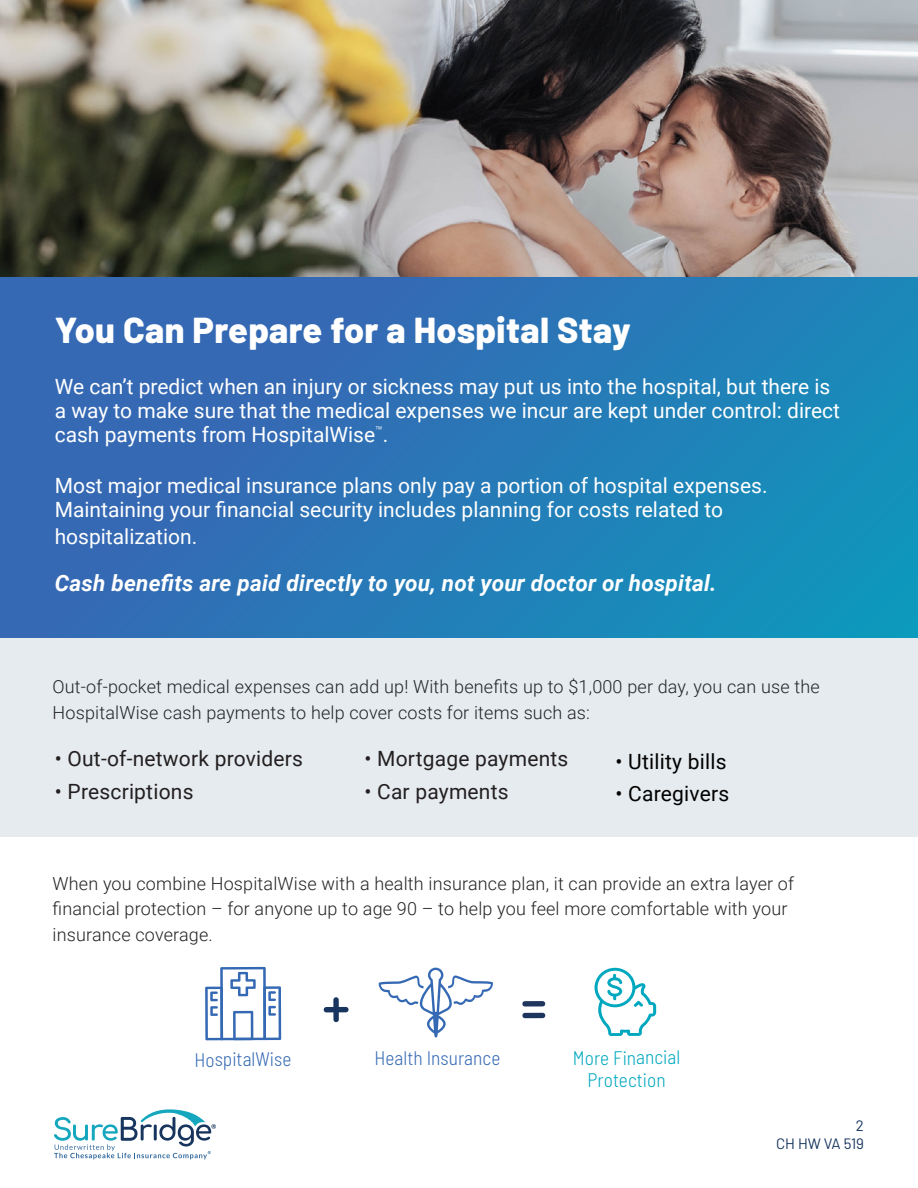
<style>
.page{position:relative;width:918px;height:1188px;background:#fff}
.page>*{position:absolute;margin:0;border:0;box-sizing:border-box;transform-origin:0 0}
.t1{font:700 52.5px "Comfortaa";color:#17355e}
.t2{font:700 52.5px "Comfortaa";color:#1e355e}
.t3{font:800 36px "Barlow";letter-spacing:.01em;color:#fff}
.t4{font:italic 700 22.5px "Roboto";letter-spacing:.01em;color:#fff}
.t5{font:21px/24px "Roboto";color:#fff}
.t6{font:21px "Roboto";letter-spacing:.01em;color:#231f20}
.t7{font:21px "Roboto";letter-spacing:.01em;color:#000}
.t8{font:300 semi-condensed 19.5px "Barlow";letter-spacing:-.005em;color:#3569b4}
.t9{font:300 semi-condensed 19.5px/22.5px "Barlow";letter-spacing:-.005em;color:#00a8bf;text-align:center}
.t10{font:300 18px/25.5px "Roboto";letter-spacing:.01em;color:#222325}
.t11{font:15px "Barlow";color:#17355e}
</style>
<div class="page">
<svg style="left:54px;top:1109px;width:162px;height:50px"></svg>
<div style="left:0;top:637px;width:918px;height:200px;background:#e6ebef"></div>
<div style="left:0;top:275px;width:918px;height:362px;background:linear-gradient(to right,#3a63b3,#158fbb)"></div>
<img style="left:0;top:0;width:918px;height:276px">
<svg style="left:379px;top:968px;width:114px;height:69px"></svg>
<svg style="left:594px;top:968px;width:62px;height:68px"></svg>
<svg style="left:205px;top:967px;width:76px;height:73px"></svg>
<p class="t3" style="left:55px;top:307px;width:578px">You Can Prepare for a Hospital Stay</p>
<p class="t5" style="left:55px;top:373px;width:787px">We can’t predict when an injury or sickness may put us into the hospital, but there is a way to make sure that the medical expenses we incur are kept under control: direct cash payments from HospitalWise<sup>™</sup>.</p>
<p class="t5" style="left:55px;top:472px;width:714px">Most major medical insurance plans only pay a portion of hospital expenses.<br>Maintaining your financial security includes planning for costs related to</p>
<p class="t5" style="left:55px;top:523px;width:144px">hospitalization.</p>
<p class="t4" style="left:55px;top:568px;width:663px">Cash benefits are paid directly to you, not your doctor or hospital.</p>
<p class="t10" style="left:53px;top:673px;width:769px">Out-of-pocket medical expenses can add up! With benefits up to $1,000 per day, you can use the<br>HospitalWise cash payments to help cover costs for items such as:</p>
<p class="t7" style="left:616px;top:747px;width:112px">• Utility bills</p>
<p class="t7" style="left:616px;top:779px;width:115px">• Caregivers</p>
<p class="t6" style="left:55px;top:744px;width:250px">• Out-of-network providers</p>
<p class="t6" style="left:55px;top:776px;width:140px">• Prescriptions</p>
<p class="t6" style="left:364px;top:744px;width:205px">• Mortgage payments</p>
<p class="t6" style="left:364px;top:776px;width:146px">• Car payments</p>
<p class="t10" style="left:53px;top:870px;width:743px">When you combine HospitalWise with a health insurance plan, it can provide an extra layer of financial protection – for anyone up to age 90 – to help you feel more comfortable with your insurance coverage.</p>
<p class="t1" style="left:322px;top:962px;width:31px">+</p>
<p class="t2" style="left:520px;top:960px;width:29px">=</p>
<p class="t8" style="left:195px;top:1047px;width:99px">HospitalWise</p>
<p class="t8" style="left:375px;top:1046px;width:127px">Health Insurance</p>
<p class="t9" style="left:573px;top:1046px;width:109px">More Financial<br>Protection</p>
<p class="t11" style="left:856px;top:1117px;width:10px">2</p>
<p class="t11" style="left:776px;top:1135px;width:89px">CH HW VA 519</p>
</div>
